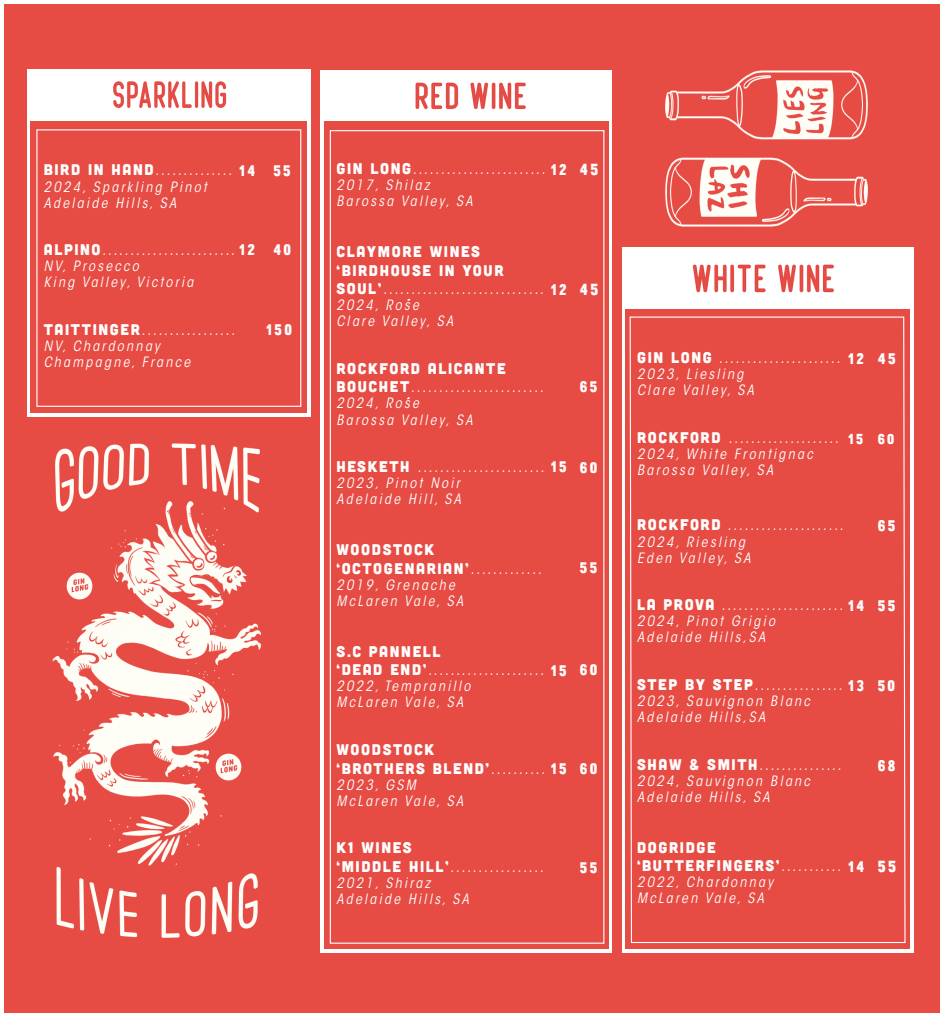
<style>
.page{position:relative;width:944px;height:1017px;background:#fff}
.page>*{position:absolute;margin:0;border:0;box-sizing:border-box;transform-origin:0 0}
.t1{font:15.75px "Muro";color:#fff}
.t2{font:italic condensed 15.45px "ITC Avant Garde Std";color:#fff}
.t3{font:15.45px/18.6px "Cubano";letter-spacing:.105em;color:#fff}
.t4{font:15px "Muro";letter-spacing:.165em;color:#fff}
.t5{font:italic condensed 14.1px/16px "ITC Avant Garde Std";letter-spacing:.165em;color:#fff}
.t6{font:14.1px "Muro";color:#fff}
.t7{font:13.95px "Muro";color:#fff}
.s1{font-family:"Cubano";font-style:normal;font-stretch:normal}
.s2{font-family:"Muro";font-style:normal;font-stretch:normal;font-size:15px}
.s3{font-family:"ITC Avant Garde Std";font-style:italic;font-stretch:condensed}
.s4{font-family:"Muro";font-size:15px}
</style>
<div class="page">
<div style="left:4px;top:4px;width:936px;height:1008px;background:#e64c44"></div>
<img style="left:52px;top:443px;width:209px;height:495px">
<img style="left:65px;top:571px;width:29px;height:29px">
<img style="left:214px;top:752px;width:29px;height:29px">
<img style="left:665px;top:70px;width:203px;height:157px">
<div style="left:27px;top:69px;width:284px;height:347px;background:#fff"></div>
<div style="left:31px;top:121px;width:276px;height:292px;background:#e64c44"></div>
<div style="left:36px;top:129px;width:265px;height:278px;border:1px solid #fff"></div>
<img style="left:113px;top:81px;width:114px;height:27px">
<div style="left:320px;top:70px;width:292px;height:882px;background:#fff"></div>
<div style="left:324px;top:122px;width:285px;height:826px;background:#e64c44"></div>
<img style="left:415px;top:82px;width:111px;height:28px">
<div style="left:623px;top:247px;width:291px;height:705px;background:#fff"></div>
<div style="left:625px;top:309px;width:285px;height:639px;background:#e64c44"></div>
<svg style="left:629px;top:316px;width:277px;height:627px"></svg>
<img style="left:692px;top:264px;width:142px;height:29px">
<p class="t2" style="left:44px;top:160px;width:190px"><span class="s1">BIRD IN HAND</span>..............</p>
<p class="t5" style="left:44px;top:179px;width:164px">2024, Sparkling Pinot<br>Adelaide Hills, SA</p>
<p class="t2" style="left:44px;top:240px;width:212px"><span class="s1">ALPINO</span>........................ <span class="s2">12</span></p>
<p class="t5" style="left:44px;top:258px;width:151px">NV, Prosecco<br>King Valley, Victoria</p>
<p class="t2" style="left:44px;top:320px;width:193px"><span class="s1">TAITTINGER</span>.................</p>
<p class="t5" style="left:44px;top:338px;width:148px">NV, Chardonnay<br>Champagne, France</p>
<p class="t4" style="left:240px;top:162px;width:17px">14</p>
<p class="t4" style="left:273px;top:162px;width:19px">55</p>
<p class="t4" style="left:273px;top:241px;width:19px">40</p>
<p class="t4" style="left:267px;top:320px;width:27px">150</p>
<p class="t2" style="left:336px;top:159px;width:232px"><span class="s1">GIN LONG</span>........................ <span class="s2">12</span></p>
<p class="t5" style="left:336px;top:177px;width:138px">2017, Shilaz<br>Barossa Valley, SA</p>
<p class="t3" style="left:336px;top:241px;width:169px">CLAYMORE WINES ‘BIRDHOUSE IN YOUR</p>
<p class="t2" style="left:336px;top:279px;width:209px"><span class="s1">SOUL’</span>.............................</p>
<p class="t5" style="left:336px;top:297px;width:118px">2024, Rose<br>Clare Valley, SA</p>
<p class="t3" style="left:336px;top:358px;width:171px">ROCKFORD ALICANTE</p>
<p class="t2" style="left:336px;top:377px;width:209px"><span class="s1">BOUCHET</span>........................</p>
<p class="t5" style="left:336px;top:395px;width:138px">2024, Rose<br>Barossa Valley, SA</p>
<p class="t2" style="left:336px;top:457px;width:232px"><span class="s1">HESKETH</span> ....................... <span class="s2">15</span></p>
<p class="t5" style="left:336px;top:475px;width:126px">2023, Pinot Noir<br>Adelaide Hill, SA</p>
<p class="t3" style="left:336px;top:539px;width:207px">WOODSTOCK ‘OCTOGENARIAN’<span class="s3">.............</span></p>
<p class="t5" style="left:336px;top:577px;width:128px">2019, Grenache<br>McLaren Vale, SA</p>
<p class="t3" style="left:336px;top:641px;width:106px">S.C PANNELL</p>
<p class="t2" style="left:336px;top:660px;width:209px"><span class="s1">‘DEAD END’</span>.....................</p>
<p class="t5" style="left:336px;top:678px;width:136px">2022, Tempranillo<br>McLaren Vale, SA</p>
<p class="t3" style="left:336px;top:739px;width:232px">WOODSTOCK<br>‘BROTHERS BLEND’<span class="s3">..........</span> <span class="s4">15</span></p>
<p class="t5" style="left:336px;top:776px;width:128px">2023, GSM<br>McLaren Vale, SA</p>
<p class="t3" style="left:336px;top:837px;width:77px">K1 WINES</p>
<p class="t2" style="left:336px;top:856px;width:209px"><span class="s1">‘MIDDLE HILL’</span>.................</p>
<p class="t5" style="left:336px;top:875px;width:134px">2021, Shiraz<br>Adelaide Hills, SA</p>
<p class="t4" style="left:551px;top:280px;width:17px">12</p>
<p class="t4" style="left:551px;top:661px;width:17px">15</p>
<p class="t1" style="left:580px;top:160px;width:20px">45</p>
<p class="t1" style="left:580px;top:280px;width:20px">45</p>
<p class="t4" style="left:580px;top:378px;width:19px">65</p>
<p class="t4" style="left:580px;top:458px;width:19px">60</p>
<p class="t4" style="left:580px;top:558px;width:19px">55</p>
<p class="t4" style="left:580px;top:661px;width:19px">60</p>
<p class="t4" style="left:580px;top:759px;width:19px">60</p>
<p class="t4" style="left:580px;top:858px;width:19px">55</p>
<p class="t2" style="left:637px;top:348px;width:205px"><span class="s1">GIN LONG</span> ......................</p>
<p class="t5" style="left:637px;top:366px;width:118px">2023, Liesling<br>Clare Valley, SA</p>
<p class="t2" style="left:637px;top:427px;width:203px"><span class="s1">ROCKFORD</span> ....................</p>
<p class="t5" style="left:637px;top:446px;width:177px">2024, White Frontignac<br>Barossa Valley, SA</p>
<p class="t4" style="left:849px;top:349px;width:17px">12</p>
<p class="t6" style="left:849px;top:430px;width:16px">15</p>
<p class="t4" style="left:878px;top:349px;width:19px">45</p>
<p class="t7" style="left:878px;top:430px;width:18px">60</p>
<p class="t2" style="left:637px;top:515px;width:208px"><span class="s1">ROCKFORD</span> .....................</p>
<p class="t5" style="left:637px;top:533px;width:115px">2024, Riesling<br>Eden Valley, SA</p>
<p class="t2" style="left:637px;top:595px;width:229px"><span class="s1">LA PROVA</span> ...................... <span class="s2">14</span></p>
<p class="t5" style="left:637px;top:613px;width:140px">2024, Pinot Grigio<br>Adelaide Hills,SA</p>
<p class="t2" style="left:637px;top:675px;width:228px"><span class="s1">STEP BY STEP</span>................ <span class="s2">13</span></p>
<p class="t5" style="left:637px;top:693px;width:174px">2023, Sauvignon Blanc<br>Adelaide Hills,SA</p>
<p class="t2" style="left:637px;top:754px;width:206px"><span class="s1">SHAW &amp; SMITH</span>...............</p>
<p class="t5" style="left:637px;top:772px;width:174px">2024, Sauvignon Blanc<br>Adelaide Hills, SA</p>
<p class="t3" style="left:637px;top:837px;width:205px">DOGRIDGE ‘BUTTERFINGERS’<span class="s3">...........</span></p>
<p class="t5" style="left:637px;top:874px;width:138px">2022, Chardonnay<br>McLaren Vale, SA</p>
<p class="t4" style="left:849px;top:857px;width:17px">14</p>
<p class="t4" style="left:878px;top:516px;width:19px">65</p>
<p class="t4" style="left:878px;top:596px;width:19px">55</p>
<p class="t4" style="left:878px;top:676px;width:19px">50</p>
<p class="t4" style="left:878px;top:756px;width:19px">68</p>
<p class="t1" style="left:878px;top:856px;width:20px">55</p>
</div>
